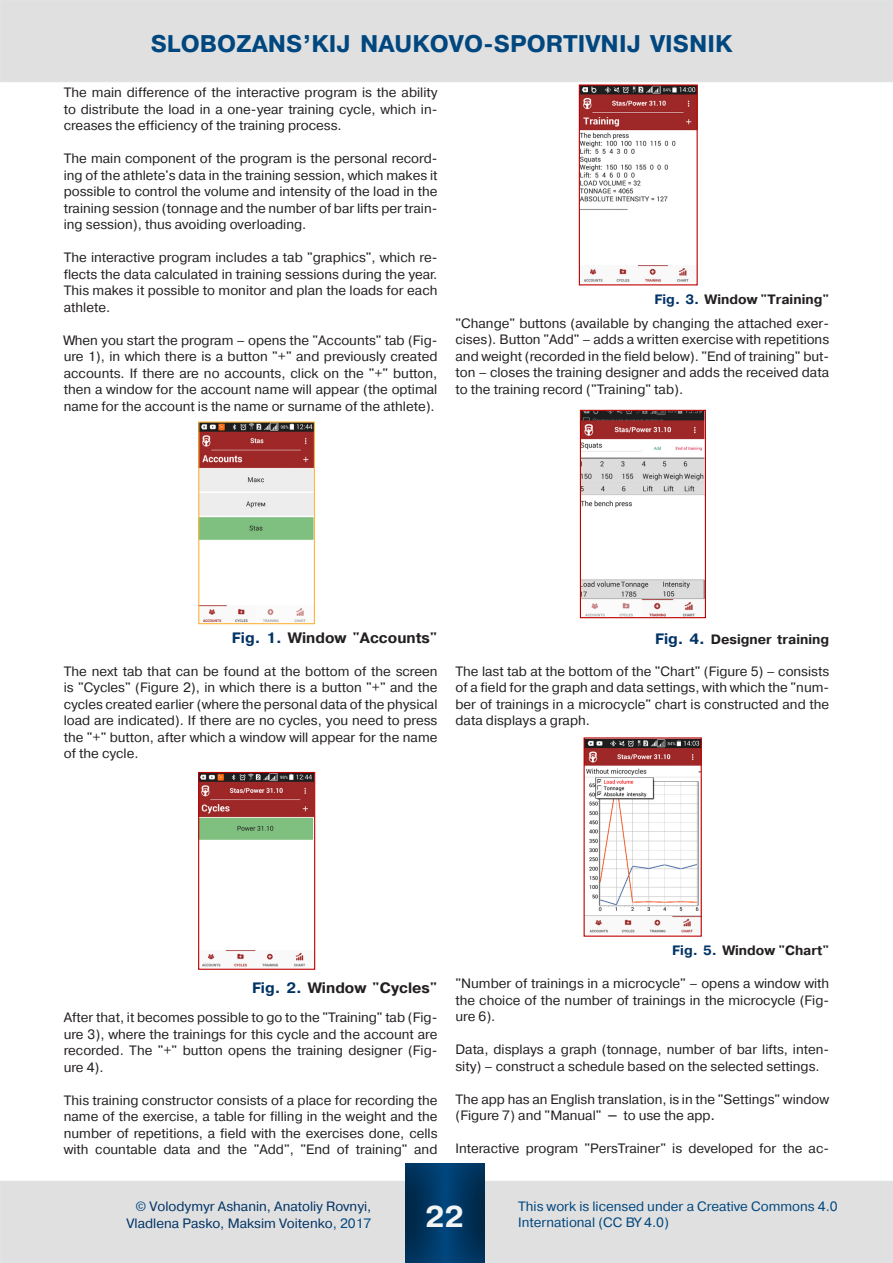
<style>
.page{position:relative;width:893px;height:1263px;background:#fff}
.page>*{position:absolute;margin:0;border:0;box-sizing:border-box;transform-origin:0 0}
.t1{font:700 30px "Pragmatica CTT";color:#f3f4f4}
.t2{font:700 24px "Pragmatica CTT";color:#00477f}
.Название_объекта{font:700 15px "Pragmatica CTT";color:#231f20}
.Обычный{font:13.5px/16.5px "Pragmatica CTT";color:#231f20;text-align:justify}
.Название_объекта-2{font:13.5px/16.5px "Pragmatica CTT";color:#231f20}
.t3{font:13.5px/16.2px "Pragmatica CTT";color:#00477f}
.Обычный-2{font:700 13.5px "Pragmatica CTT";color:#231f20}
.Основной_текст1{font:13.5px "Pragmatica CTT";color:#036}
.western{font:13.5px "Pragmatica CTT";color:#036}
.Название_объекта-3{font:700 13.5px "Pragmatica CTT";color:#231f20}
.s1{color:#036}
.s2{font-size:15px;color:#036}
.s3{font-weight:700;font-size:15px}
.s4{font-size:15px}
.s5{color:#00477f}
</style>
<div class="page">
<div style="left:1px;top:1181px;width:891px;height:81px;background:#e0e0e0"></div>
<div style="left:0;top:1181px;width:893px;height:82px;border:2px solid #e1e2e4"></div>
<svg style="left:404px;top:1163px;width:83px;height:100px;background:#083c66"></svg>
<div style="left:1px;top:1px;width:891px;height:80px;background:#e0e0e0"></div>
<div style="left:0;top:0;width:893px;height:82px;border:2px solid #e1e2e4"></div>
<img style="left:200px;top:423px;width:113px;height:199px">
<div style="left:198px;top:421px;width:117px;height:203px;border:1px solid #fcb539"></div>
<img style="left:200px;top:774px;width:113px;height:193px">
<div style="left:198px;top:772px;width:117px;height:198px;border:1px solid #c00000"></div>
<img style="left:581px;top:86px;width:115px;height:196px">
<div style="left:579px;top:84px;width:119px;height:201px;border:1px solid #c00000"></div>
<img style="left:582px;top:412px;width:122px;height:204px">
<div style="left:580px;top:410px;width:126px;height:208px;border:1px solid #c00000"></div>
<img style="left:586px;top:739px;width:114px;height:194px">
<div style="left:584px;top:737px;width:118px;height:200px;border:1px solid #c00000"></div>
<p class="t2" style="left:151px;top:31px;width:34px">SLOBOZAN</p>
<p class="t2" style="left:286px;top:31px;width:240px">S’KIJ NAUKOVO-SPORTI</p>
<p class="t2" style="left:585px;top:31px;width:119px">VNIJ VISNIK</p>
<p class="Обычный" style="left:64px;top:84px;width:375px">The main difference of the interactive program is the ability to distribute the load in a one-year training cycle, which in&shy;creases the efficiency of the training process.</p>
<p class="Обычный" style="left:64px;top:150px;width:375px">The main component of the program is the personal record&shy;ing of the athlete's data in the training session, which makes it possible to control the volume and intensity of the load in the training session (tonnage and the number of bar lifts per train&shy;ing session), thus avoiding overloading.</p>
<p class="Обычный" style="left:64px;top:249px;width:375px">The interactive program includes a tab "graphics", which re&shy;flects the data calculated in training sessions during the year.<br>This makes it possible to monitor and plan the loads for each athlete.</p>
<p class="Обычный" style="left:64px;top:332px;width:375px">When you start the program – opens the "Accounts" tab (Fig&shy;ure 1), in which there is a button "+" and previously created accounts. If there are no accounts, click on the "+" button, then a window for the account name will appear (the optimal name for the account is the name or surname of the athlete).</p>
<p class="Обычный-2" style="left:654px;top:292px;width:176px"><span class="s1">Fig. 3.</span> Window "Training"</p>
<p class="Обычный" style="left:455px;top:315px;width:375px">"Change" buttons (available by changing the attached exer&shy;cises). Button "Add" – adds a written exercise with repetitions and weight (recorded in the field below). "End of training" but&shy;ton – closes the training designer and adds the received data to the training record ("Training" tab).</p>
<p class="Название_объекта" style="left:232px;top:630px;width:207px"><span class="s1">Fig. 1.</span> Window "Accounts"</p>
<p class="Обычный" style="left:64px;top:663px;width:375px">The next tab that can be found at the bottom of the screen is "Cycles" (Figure 2), in which there is a button "+" and the cycles created earlier (where the personal data of the physical load are indicated). If there are no cycles, you need to press the "+" button, after which a window will appear for the name of the cycle.</p>
<p class="Название_объекта-3" style="left:655px;top:632px;width:176px"><span class="s2">Fig. 4.</span> Designer training</p>
<p class="Обычный" style="left:455px;top:663px;width:375px">The last tab at the bottom of the "Chart" (Figure 5) – consists of a field for the graph and data settings, with which the "num&shy;ber of trainings in a microcycle" chart is constructed and the data displays a graph.</p>
<p class="Название_объекта" style="left:252px;top:979px;width:187px"><span class="s1">Fig. 2.</span> Window "Cycles"</p>
<p class="Обычный" style="left:64px;top:1009px;width:375px">After that, it becomes possible to go to the "Training" tab (Fig&shy;ure 3), where the trainings for this cycle and the account are recorded. The "+" button opens the training designer (Fig&shy;ure 4).</p>
<p class="Обычный" style="left:64px;top:1092px;width:375px">This training constructor consists of a place for recording the name of the exercise, a table for filling in the weight and the number of repetitions, a field with the exercises done, cells with countable data and the "Add", "End of training" and</p>
<p class="Обычный-2" style="left:672px;top:943px;width:158px"><span class="s1">Fig. 5.</span> Window "Chart"</p>
<p class="Обычный" style="left:455px;top:975px;width:375px">"Number of trainings in a microcycle" – opens a window with the choice of the number of trainings in the microcycle (Fig&shy;ure 6).</p>
<p class="Обычный" style="left:455px;top:1041px;width:375px">Data, displays a graph (tonnage, number of bar lifts, inten&shy;sity) – construct a schedule based on the selected settings.</p>
<p class="Название_объекта-2" style="left:455px;top:1091px;width:375px">The app has an English translation, is in the "Settings" window (Figure 7) and "Manual" <span class="s3">–</span> to use the app<span class="s4">.</span></p>
<p class="Обычный" style="left:455px;top:1140px;width:375px">Interactive program "PersTrainer" is developed for the ac-</p>
<p class="Основной_текст1" style="left:136px;top:1199px;width:237px"><span class="s5">©</span> Volodymyr Ashanin, Anatoliy Rovnyi,</p>
<p class="western" style="left:127px;top:1216px;width:246px">Vladlena Pasko, Maksim Voitenko<span class="s5">, 2017</span></p>
<p class="t1" style="left:425px;top:1200px;width:40px">22</p>
<p class="t3" style="left:518px;top:1198px;width:321px">This work is licensed under a Creative Commons 4.0<br>International (CC BY 4.0)</p>
</div>
